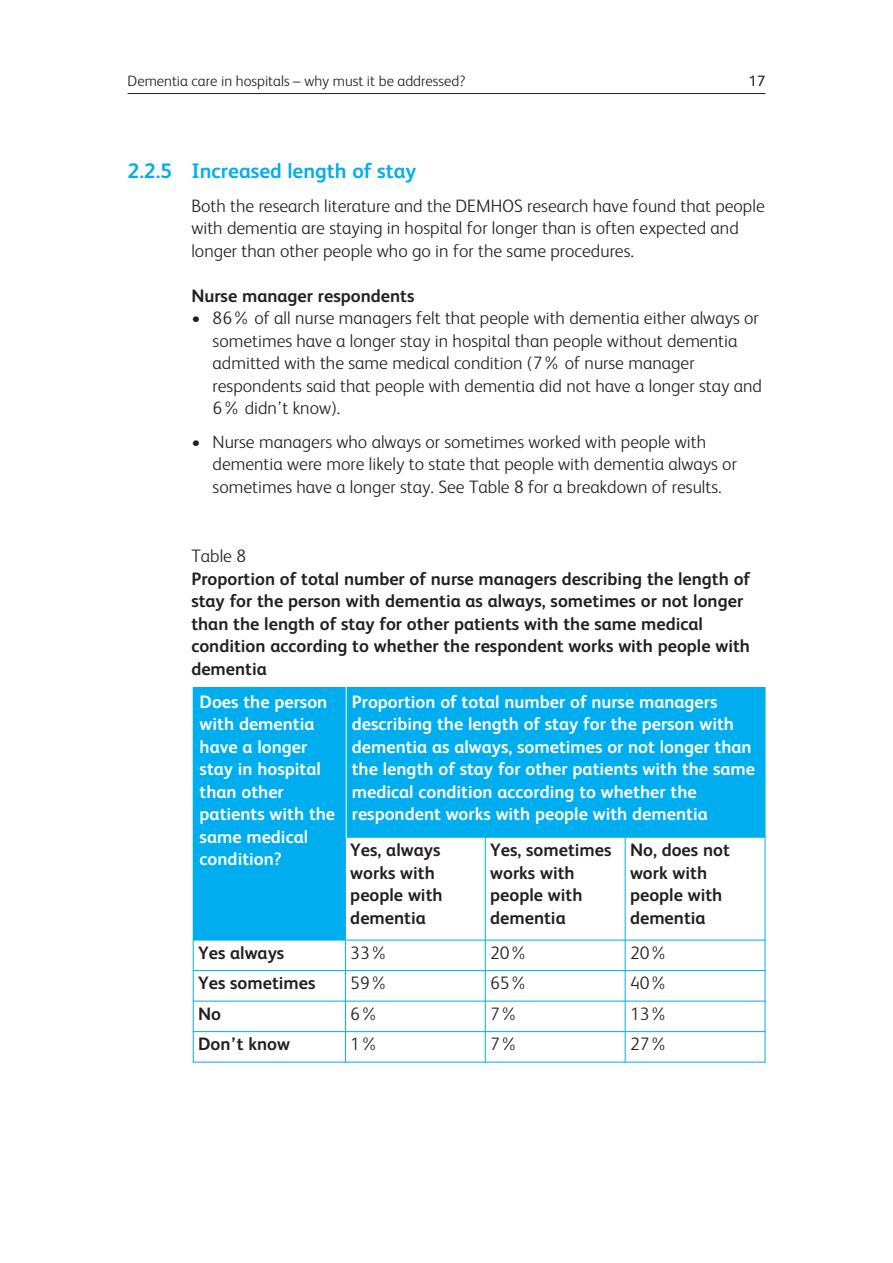
<style>
.page{position:relative;width:893px;height:1263px;background:#fff}
.page>*{position:absolute;margin:0;border:0;box-sizing:border-box;transform-origin:0 0}
.t1{font:700 21px "FS Albert";color:#00aeef}
.t2{font:300 18px/22.5px "FS Albert";color:#231f20}
.t3{font:700 18px/22.5px "FS Albert";color:#231f20}
.t4{font:700 18px/22.5px "FS Albert";color:#fff}
.t5{font:300 15px "FS Albert";color:#231f20}
.t6{font:15px "FS Albert";color:#231f20}
</style>
<div class="page">
<div style="left:193px;top:687px;width:152px;height:253px;background:#00aeef"></div>
<div style="left:345px;top:687px;width:420px;height:150px;background:#00aeef"></div>
<hr style="left:193px;top:687px;width:1px;height:375px;background:#00aeef">
<hr style="left:345px;top:687px;width:1px;height:375px;background:#00aeef">
<hr style="left:485px;top:837px;width:1px;height:225px;background:#00aeef">
<hr style="left:625px;top:837px;width:1px;height:225px;background:#00aeef">
<hr style="left:765px;top:687px;width:1px;height:375px;background:#00aeef">
<hr style="left:345px;top:837px;width:420px;height:1px;background:#00aeef">
<hr style="left:193px;top:940px;width:572px;height:1px;background:#00aeef">
<hr style="left:193px;top:970px;width:572px;height:1px;background:#00aeef">
<hr style="left:193px;top:1001px;width:572px;height:1px;background:#00aeef">
<hr style="left:193px;top:1031px;width:572px;height:1px;background:#00aeef">
<hr style="left:193px;top:1062px;width:572px;height:1px;background:#00aeef">
<hr style="left:128px;top:93px;width:637px;height:1px;background:#231f20">
<hr style="left:346px;top:680px;width:1px;height:158px;background:#fff">
<p class="t5" style="left:128px;top:71px;width:339px">Dementia care in hospitals – why must it be addressed?</p>
<p class="t6" style="left:749px;top:71px;width:18px">17</p>
<p class="t1" style="left:128px;top:156px;width:290px">2.2.5 Increased length of stay</p>
<p class="t2" style="left:191px;top:193px;width:575px">Both the research literature and the DEMHOS research have found that people with dementia are staying in hospital for longer than is often expected and longer than other people who go in for the same procedures.</p>
<p class="t3" style="left:191px;top:283px;width:225px">Nurse manager respondents</p>
<p class="t2" style="left:213px;top:306px;width:551px;text-indent:-21px">• 86% of all nurse managers felt that people with dementia either always or sometimes have a longer stay in hospital than people without dementia admitted with the same medical condition (7% of nurse manager respondents said that people with dementia did not have a longer stay and 6% didn’t know).</p>
<p class="t2" style="left:213px;top:429px;width:526px;text-indent:-21px">• Nurse managers who always or sometimes worked with people with dementia were more likely to state that people with dementia always or sometimes have a longer stay. See Table 8 for a breakdown of results.</p>
<p class="t2" style="left:191px;top:544px;width:56px">Table 8</p>
<p class="t3" style="left:191px;top:567px;width:560px">Proportion of total number of nurse managers describing the length of stay for the person with dementia as always, sometimes or not longer than the length of stay for other patients with the same medical condition according to whether the respondent works with people with dementia</p>
<p class="t4" style="left:200px;top:690px;width:137px">Does the person with dementia have a longer stay in hospital than other patients with the same medical condition?</p>
<p class="t4" style="left:352px;top:690px;width:405px">Proportion of total number of nurse managers describing the length of stay for the person with dementia as always, sometimes or not longer than the length of stay for other patients with the same medical condition according to whether the respondent works with people with dementia</p>
<p class="t3" style="left:350px;top:838px;width:94px">Yes, always works with people with dementia</p>
<p class="t3" style="left:490px;top:838px;width:123px">Yes, sometimes works with people with dementia</p>
<p class="t3" style="left:630px;top:838px;width:101px">No, does not work with people with dementia</p>
<p class="t3" style="left:198px;top:941px;width:88px">Yes always</p>
<p class="t2" style="left:350px;top:940px;width:39px">33%</p>
<p class="t2" style="left:490px;top:940px;width:39px">20%</p>
<p class="t2" style="left:630px;top:940px;width:39px">20%</p>
<p class="t3" style="left:198px;top:971px;width:119px">Yes sometimes</p>
<p class="t2" style="left:350px;top:971px;width:39px">59%</p>
<p class="t2" style="left:490px;top:971px;width:39px">65%</p>
<p class="t2" style="left:630px;top:971px;width:39px">40%</p>
<p class="t3" style="left:198px;top:1002px;width:24px">No</p>
<p class="t2" style="left:350px;top:1001px;width:29px">6%</p>
<p class="t2" style="left:490px;top:1001px;width:29px">7%</p>
<p class="t2" style="left:630px;top:1001px;width:39px">13%</p>
<p class="t3" style="left:198px;top:1032px;width:93px">Don’t know</p>
<p class="t2" style="left:350px;top:1032px;width:29px">1%</p>
<p class="t2" style="left:490px;top:1032px;width:29px">7%</p>
<p class="t2" style="left:630px;top:1032px;width:39px">27%</p>
</div>
